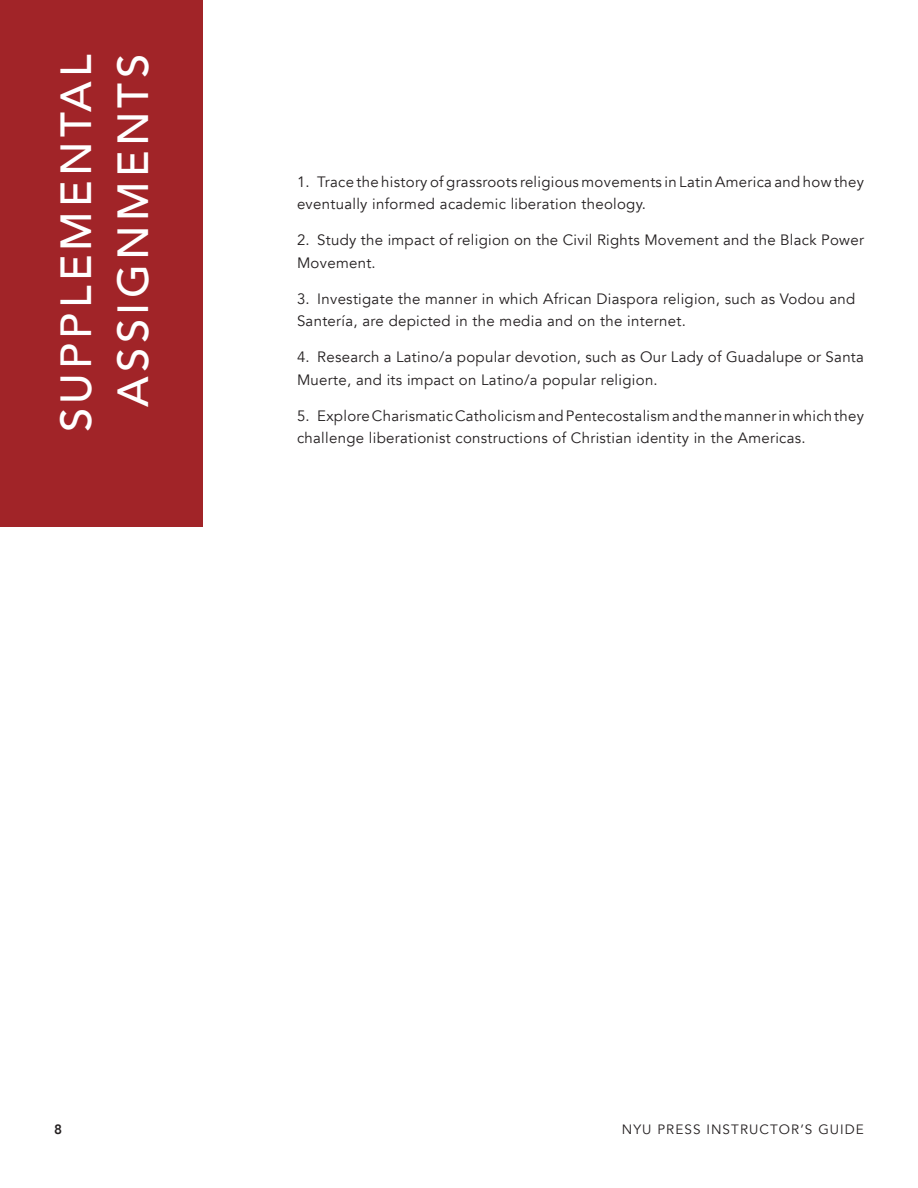
<style>
.page{position:relative;width:918px;height:1188px;background:#fff}
.page>*{position:absolute;margin:0;border:0;box-sizing:border-box;transform-origin:0 0}
.t1{font:500 43.5px/57px "Avenir";letter-spacing:.1em;color:#fff;text-align:center}
.t2{font:15px/22.5px "Avenir";letter-spacing:.02em;color:#231f20}
.t3{font:13.5px "Avenir";letter-spacing:.08em;color:#231f20}
.t4{font:800 13.5px "Avenir";color:#231f20}
</style>
<div class="page">
<div style="left:0;top:0;width:202px;height:526px;background:#a12428"></div>
<h1 class="t1" style="left:45px;top:432px;width:380px;rotate:-90deg">SUPPLEMENTAL<br>ASSIGNMENTS</h1>
<p class="t2" style="left:297px;top:171px;width:568px">1. Trace the history of grassroots religious movements in Latin America and how they eventually informed academic liberation theology.</p>
<p class="t2" style="left:297px;top:229px;width:569px">2. Study the impact of religion on the Civil Rights Movement and the Black Power<br>Movement.</p>
<p class="t2" style="left:297px;top:288px;width:560px">3. Investigate the manner in which African Diaspora religion, such as Vodou and<br>Santería, are depicted in the media and on the internet.</p>
<p class="t2" style="left:297px;top:346px;width:569px">4. Research a Latino/a popular devotion, such as Our Lady of Guadalupe or Santa<br>Muerte, and its impact on Latino/a popular religion.</p>
<p class="t2" style="left:297px;top:405px;width:569px">5. Explore Charismatic Catholicism and Pentecostalism and the manner in which they challenge liberationist constructions of Christian identity in the Americas.</p>
<p class="t4" style="left:54px;top:1119px;width:9px">8</p>
<p class="t3" style="left:622px;top:1121px;width:244px">NYU PRESS INSTRUCTOR’S GUIDE</p>
</div>
